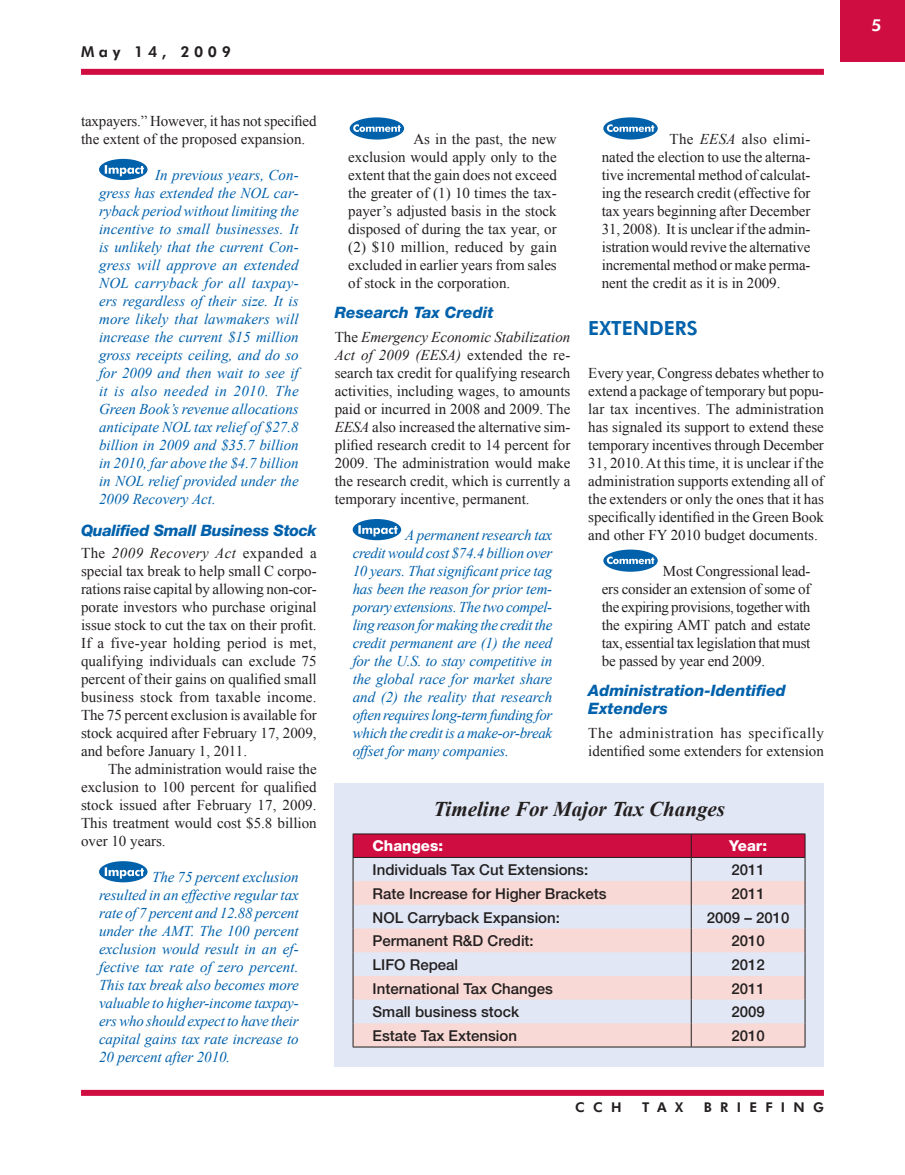
<style>
.page{position:relative;width:905px;height:1175px;background:#fff}
.page>*{position:absolute;margin:0;border:0;box-sizing:border-box;transform-origin:0 0}
.t1{font:italic 700 21px "Times New Roman";color:#231f20}
.t2{font:800 19.5px "Futura BT";color:#0161ab}
.t3{font:800 16.5px "Futura BT";color:#fff}
.t4{font:italic 800 15.75px/18px "Helvetica Neue";color:#0161ab}
.t5{font:italic 800 15.75px "Helvetica Neue";letter-spacing:-.02em;color:#0161ab}
.t6{font:15px/18px "Times New Roman";color:#231f20;text-align:justify}
.t7{font:italic 15px/18px "Times New Roman";letter-spacing:-.005em;color:#0161ab;text-align:justify}
.t8{font:500 15px "Helvetica Neue";color:#231f20}
.t9{font:15px/18px "Times New Roman";letter-spacing:.02em;color:#231f20}
.t10{font:800 15px "Helvetica Neue";color:#fff}
.t11{font:800 15px "Futura BT";letter-spacing:.305em;color:#231f20}
.t12{font:800 13.5px "Futura BT";letter-spacing:.615em;color:#231f20}
.s1{font-style:italic}
</style>
<div class="page">
<div style="left:81px;top:1089px;width:743px;height:6px;background:#cf0d41"></div>
<div style="left:81px;top:69px;width:743px;height:6px;background:#cf0d41"></div>
<div style="left:840px;top:0;width:64px;height:61px;background:#cf0d41"></div>
<div style="left:99px;top:159px;width:48px;height:21px;background:#0161ab;border-radius:50%"></div>
<svg style="left:105px;top:165px;width:39px;height:11px"></svg>
<div style="left:99px;top:861px;width:48px;height:21px;background:#0161ab;border-radius:50%"></div>
<svg style="left:105px;top:867px;width:39px;height:11px"></svg>
<div style="left:350px;top:117px;width:54px;height:23px;background:#0161ab;border-radius:50%"></div>
<svg style="left:353px;top:124px;width:47px;height:8px"></svg>
<div style="left:353px;top:519px;width:48px;height:21px;background:#0161ab;border-radius:50%"></div>
<svg style="left:358px;top:525px;width:39px;height:11px"></svg>
<div style="left:603px;top:117px;width:54px;height:23px;background:#0161ab;border-radius:50%"></div>
<svg style="left:607px;top:124px;width:47px;height:8px"></svg>
<div style="left:603px;top:549px;width:54px;height:23px;background:#0161ab;border-radius:50%"></div>
<svg style="left:607px;top:556px;width:47px;height:8px"></svg>
<div style="left:334px;top:783px;width:490px;height:283px;background:#e1e7f4"></div>
<hr style="left:352px;top:833px;width:339px;height:1px;background:#231f20">
<hr style="left:691px;top:833px;width:114px;height:1px;background:#231f20">
<svg style="left:352px;top:834px;width:453px;height:212px"></svg>
<hr style="left:352px;top:1046px;width:453px;height:1px;background:#231f20">
<p class="t11" style="left:81px;top:44px;width:151px">May 14, 2009</p>
<p class="t6" style="left:81px;top:112px;width:237px">taxpayers.” However, it has not specified the extent of the proposed expansion.</p>
<p class="t7" style="left:99px;top:166px;width:201px;text-indent:56px">In previous years, Con&shy;gress has extended the NOL car&shy;ryback period without limiting the incentive to small businesses. It is unlikely that the current Con&shy;gress will approve an extended NOL carryback for all taxpay&shy;ers regardless of their size. It is more likely that lawmakers will increase the current $15 million gross receipts ceiling, and do so for 2009 and then wait to see if it is also needed in 2010. The Green Book’s revenue allocations anticipate NOL tax relief of $27.8 billion in 2009 and $35.7 billion in 2010, far above the $4.7 billion in NOL relief provided under the 2009 Recovery Act.</p>
<p class="t5" style="left:81px;top:524px;width:237px">Qualified Small Business Stock</p>
<p class="t6" style="left:81px;top:544px;width:237px">The <span class="s1">2009 Recovery Act</span> expanded a special tax break to help small C corpo&shy;rations raise capital by allowing non-cor&shy;porate investors who purchase original issue stock to cut the tax on their profit.<br>If a five-year holding period is met, qualifying individuals can exclude 75 percent of their gains on qualified small business stock from taxable income.<br>The 75 percent exclusion is available for stock acquired after February 17, 2009, and before January 1, 2011.</p>
<p class="t6" style="left:81px;top:760px;width:237px;text-indent:27px">The administration would raise the exclusion to 100 percent for qualified stock issued after February 17, 2009.<br>This treatment would cost $5.8 billion over 10 years.</p>
<p class="t7" style="left:99px;top:868px;width:201px;text-indent:53px">The 75 percent exclusion resulted in an effective regular tax rate of 7 percent and 12.88 percent under the AMT. The 100 percent exclusion would result in an ef&shy;fective tax rate of zero percent.<br>This tax break also becomes more valuable to higher-income taxpay&shy;ers who should expect to have their capital gains tax rate increase to 20 percent after 2010.</p>
<p class="t6" style="left:348px;top:130px;width:210px;text-indent:65px">As in the past, the new exclusion would apply only to the extent that the gain does not exceed the greater of (1) 10 times the tax&shy;payer’s adjusted basis in the stock disposed of during the tax year, or (2) $10 million, reduced by gain excluded in earlier years from sales of stock in the corporation.</p>
<p class="t4" style="left:334px;top:305px;width:160px">Research Tax Credit</p>
<p class="t6" style="left:334px;top:328px;width:237px">The <span class="s1">Emergency Economic Stabilization Act of 2009 (EESA)</span> extended the re&shy;search tax credit for qualifying research activities, including wages, to amounts paid or incurred in 2008 and 2009. The <span class="s1">EESA</span> also increased the alternative sim&shy;plified research credit to 14 percent for 2009. The administration would make the research credit, which is currently a temporary incentive, permanent.</p>
<p class="t7" style="left:352px;top:526px;width:201px;text-indent:52px">A permanent research tax credit would cost $74.4 billion over 10 years. That significant price tag has been the reason for prior tem&shy;porary extensions. The two compel&shy;ling reason for making the credit the credit permanent are (1) the need for the U.S. to stay competitive in the global race for market share and (2) the reality that research often requires long-term funding for which the credit is a make-or-break offset for many companies.</p>
<p class="t6" style="left:602px;top:130px;width:210px;text-indent:68px">The <span class="s1">EESA</span> also elimi&shy;nated the election to use the alterna&shy;tive incremental method of calculat&shy;ing the research credit (effective for tax years beginning after December 31, 2008). It is unclear if the admin&shy;istration would revive the alternative incremental method or make perma&shy;nent the credit as it is in 2009.</p>
<h2 class="t2" style="left:588px;top:318px;width:111px">EXTENDERS</h2>
<p class="t6" style="left:588px;top:364px;width:237px">Every year, Congress debates whether to extend a package of temporary but popu&shy;lar tax incentives. The administration has signaled its support to extend these temporary incentives through December 31, 2010. At this time, it is unclear if the administration supports extending all of the extenders or only the ones that it has specifically identified in the Green Book and other FY 2010 budget documents.</p>
<p class="t6" style="left:602px;top:562px;width:210px;text-indent:61px">Most Congressional lead&shy;ers consider an extension of some of the expiring provisions, together with the expiring AMT patch and estate tax, essential tax legislation that must be passed by year end 2009.</p>
<p class="t4" style="left:588px;top:683px;width:199px">Administration-Identified<br>Extenders</p>
<p class="t9" style="left:588px;top:724px;width:237px">The administration has specifically identified some extenders for extension</p>
<h1 class="t1" style="left:433px;top:797px;width:293px">Timeline For Major Tax Changes</h1>
<p class="t10" style="left:372px;top:840px;width:72px">Changes:</p>
<p class="t10" style="left:729px;top:840px;width:39px">Year:</p>
<p class="t8" style="left:372px;top:864px;width:217px">Individuals Tax Cut Extensions:</p>
<p class="t8" style="left:731px;top:864px;width:35px">2011</p>
<p class="t8" style="left:372px;top:888px;width:236px">Rate Increase for Higher Brackets</p>
<p class="t8" style="left:731px;top:888px;width:35px">2011</p>
<p class="t8" style="left:372px;top:911px;width:189px">NOL Carryback Expansion:</p>
<p class="t8" style="left:706px;top:911px;width:84px">2009 – 2010</p>
<p class="t8" style="left:372px;top:935px;width:163px">Permanent R&amp;D Credit:</p>
<p class="t8" style="left:731px;top:935px;width:35px">2010</p>
<p class="t8" style="left:372px;top:959px;width:87px">LIFO Repeal</p>
<p class="t8" style="left:731px;top:959px;width:35px">2012</p>
<p class="t8" style="left:372px;top:982px;width:182px">International Tax Changes</p>
<p class="t8" style="left:731px;top:982px;width:35px">2011</p>
<p class="t8" style="left:372px;top:1006px;width:148px">Small business stock</p>
<p class="t8" style="left:731px;top:1006px;width:35px">2009</p>
<p class="t8" style="left:372px;top:1030px;width:146px">Estate Tax Extension</p>
<p class="t8" style="left:731px;top:1030px;width:35px">2010</p>
<p class="t12" style="left:575px;top:1100px;width:48px">CCH</p>
<p class="t12" style="left:642px;top:1100px;width:42px">TAX</p>
<p class="t12" style="left:704px;top:1100px;width:121px">BRIEFING</p>
<p class="t3" style="left:871px;top:17px;width:12px">5</p>
</div>
